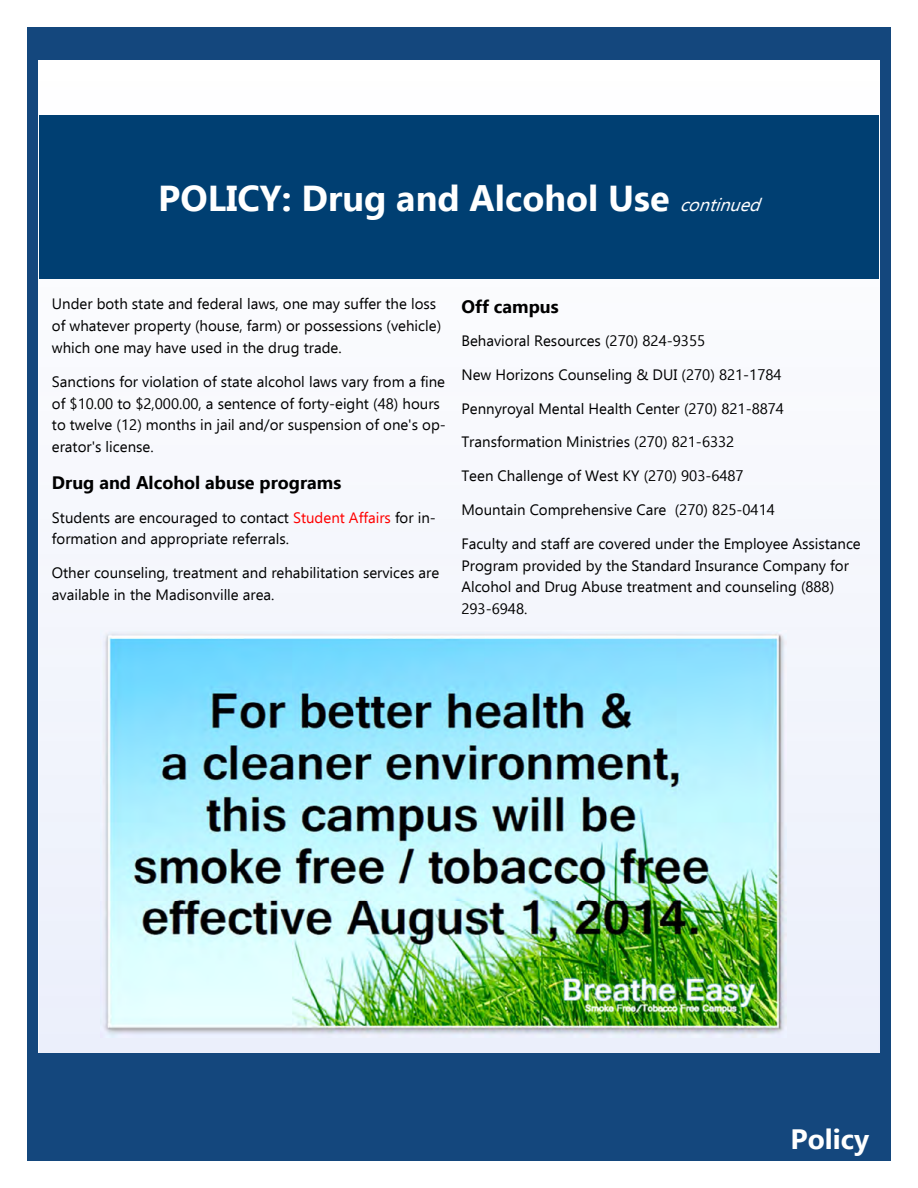
<style>
.page{position:relative;width:918px;height:1188px;background:#fff}
.page>*{position:absolute;margin:0;border:0;box-sizing:border-box;transform-origin:0 0}
.t1{font:700 36px "Ebrima";color:#fff}
.t2{font:700 28.05px "Ebrima";color:#fff}
.t3{font:700 18px "Ebrima";color:#000}
.t4{font:15px/21.8px "Ebrima";color:#000}
.s1{font-weight:400;font-style:italic;font-size:18px}
.s2{color:#f00}
</style>
<div class="page">
<div style="left:27px;top:27px;width:864px;height:1134px;background:#14477d"></div>
<img style="left:39px;top:60px;width:840px;height:993px">
<div style="left:39px;top:115px;width:840px;height:164px;background:#003f72"></div>
<img style="left:100px;top:630px;width:686px;height:407px">
<p class="t1" style="left:158px;top:171px;width:611px">POLICY: Drug and Alcohol Use <span class="s1">continued</span></p>
<p class="t4" style="left:52px;top:293px;width:391px">Under both state and federal laws, one may suffer the loss of whatever property (house, farm) or possessions (vehicle) which one may have used in the drug trade.</p>
<p class="t4" style="left:52px;top:370px;width:395px">Sanctions for violation of state alcohol laws vary from a fine of $10.00 to $2,000.00, a sentence of forty-eight (48) hours to twelve (12) months in jail and/or suspension of one's op&shy;erator's license.</p>
<p class="t3" style="left:52px;top:469px;width:291px">Drug and Alcohol abuse programs</p>
<p class="t4" style="left:52px;top:506px;width:386px">Students are encouraged to contact <span class="s2">Student Affairs</span> for in&shy;formation and appropriate referrals.</p>
<p class="t4" style="left:52px;top:562px;width:389px">Other counseling, treatment and rehabilitation services are available in the Madisonville area.</p>
<p class="t3" style="left:461px;top:293px;width:99px">Off campus</p>
<p class="t4" style="left:461px;top:330px;width:245px">Behavioral Resources (270) 824-9355</p>
<p class="t4" style="left:461px;top:363px;width:322px">New Horizons Counseling &amp; DUI (270) 821-1784</p>
<p class="t4" style="left:461px;top:397px;width:324px">Pennyroyal Mental Health Center (270) 821-8874</p>
<p class="t4" style="left:461px;top:431px;width:274px">Transformation Ministries (270) 821-6332</p>
<p class="t4" style="left:461px;top:465px;width:284px">Teen Challenge of West KY (270) 903-6487</p>
<p class="t4" style="left:461px;top:498px;width:315px">Mountain Comprehensive Care (270) 825-0414</p>
<p class="t4" style="left:461px;top:532px;width:401px">Faculty and staff are covered under the Employee Assistance Program provided by the Standard Insurance Company for Alcohol and Drug Abuse treatment and counseling (888)<br>293-6948.</p>
<p class="t2" style="left:791px;top:1119px;width:80px">Policy</p>
</div>
